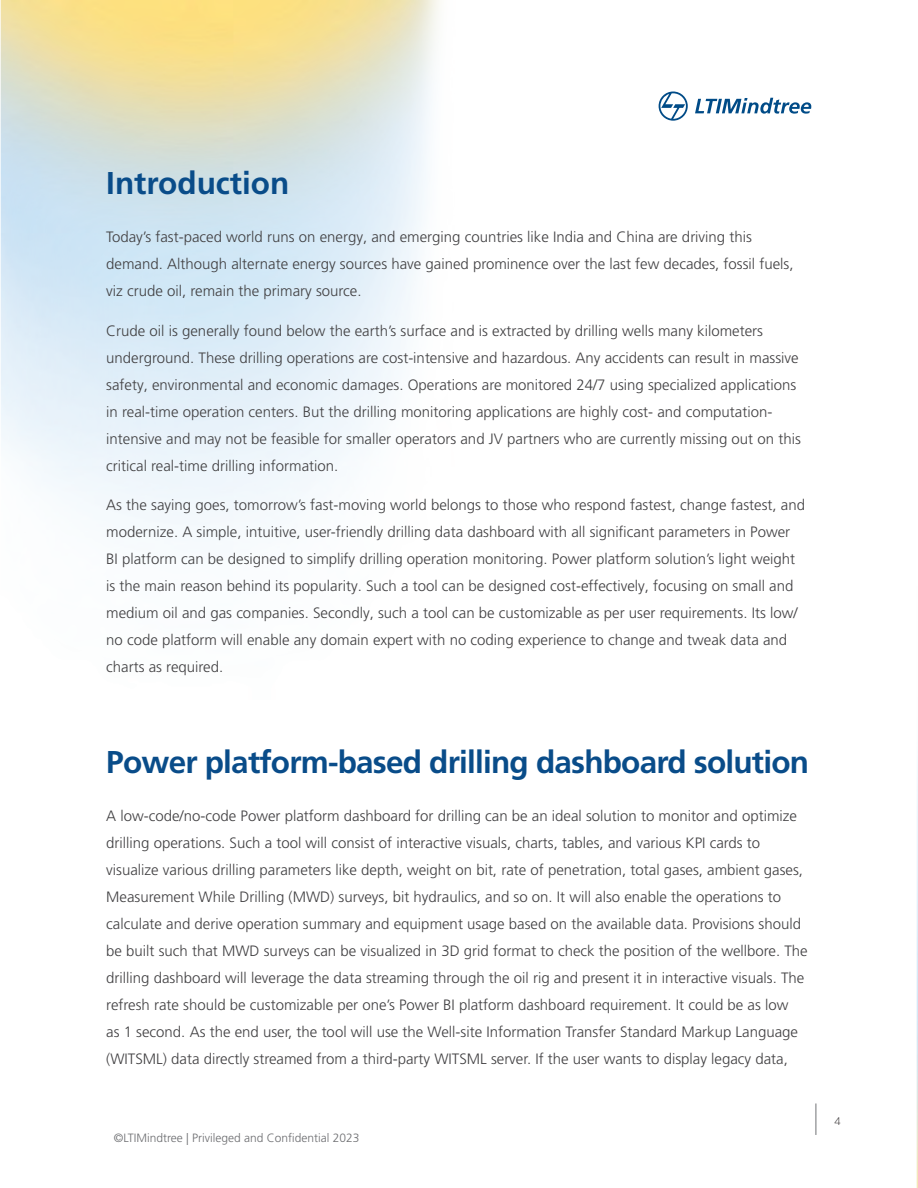
<style>
.page{position:relative;width:918px;height:1188px;background:#fff}
.page>*{position:absolute;margin:0;border:0;box-sizing:border-box;transform-origin:0 0}
.t1{font:700 31.5px "Frutiger LT Pro";letter-spacing:-.025em;color:#094c89}
.t2{font:700 31.5px "Frutiger LT Pro";color:#094c89}
.t3{font:300 15px/27px "Frutiger LT Pro";color:#414042}
.t4{font:300 12px "Frutiger LT Pro";color:#6c6d70}
.t5{font:300 10.5px "Bw Modelica";color:#231f20}
</style>
<div class="page">
<hr style="left:815px;top:1103px;width:1px;height:32px;background:#808285">
<svg style="left:659px;top:92px;width:29px;height:29px"></svg>
<svg style="left:695px;top:98px;width:116px;height:16px"></svg>
<img style="left:916px;top:762px;width:2px;height:426px">
<h1 class="t2" style="left:106px;top:164px;width:185px">Introduction</h1>
<p class="t3" style="left:106px;top:223px;width:689px">Today’s fast-paced world runs on energy, and emerging countries like India and China are driving this demand. Although alternate energy sources have gained prominence over the last few decades, fossil fuels, viz crude oil, remain the primary source.</p>
<p class="t3" style="left:106px;top:317px;width:696px">Crude oil is generally found below the earth’s surface and is extracted by drilling wells many kilometers underground. These drilling operations are cost-intensive and hazardous. Any accidents can result in massive safety, environmental and economic damages. Operations are monitored 24/7 using specialized applications in real-time operation centers. But the drilling monitoring applications are highly cost- and computation&shy;intensive and may not be feasible for smaller operators and JV partners who are currently missing out on this critical real-time drilling information.</p>
<p class="t3" style="left:106px;top:492px;width:700px">As the saying goes, tomorrow’s fast-moving world belongs to those who respond fastest, change fastest, and modernize. A simple, intuitive, user-friendly drilling data dashboard with all significant parameters in Power BI platform can be designed to simplify drilling operation monitoring. Power platform solution’s light weight is the main reason behind its popularity. Such a tool can be designed cost-effectively, focusing on small and medium oil and gas companies. Secondly, such a tool can be customizable as per user requirements. Its low/ no code platform will enable any domain expert with no coding experience to change and tweak data and charts as required.</p>
<h1 class="t1" style="left:106px;top:744px;width:704px">Power platform-based drilling dashboard solution</h1>
<p class="t3" style="left:106px;top:803px;width:703px">A low-code/no-code Power platform dashboard for drilling can be an ideal solution to monitor and optimize drilling operations. Such a tool will consist of interactive visuals, charts, tables, and various KPI cards to visualize various drilling parameters like depth, weight on bit, rate of penetration, total gases, ambient gases, Measurement While Drilling (MWD) surveys, bit hydraulics, and so on. It will also enable the operations to calculate and derive operation summary and equipment usage based on the available data. Provisions should be built such that MWD surveys can be visualized in 3D grid format to check the position of the wellbore. The drilling dashboard will leverage the data streaming through the oil rig and present it in interactive visuals. The refresh rate should be customizable per one’s Power BI platform dashboard requirement. It could be as low<br>as 1 second. As the end user, the tool will use the Well-site Information Transfer Standard Markup Language (WITSML) data directly streamed from a third-party WITSML server. If the user wants to display legacy data,</p>
<p class="t4" style="left:114px;top:1131px;width:247px">©LTIMindtree | Privileged and Confidential 2023</p>
<p class="t5" style="left:834px;top:1114px;width:8px">4</p>
</div>
